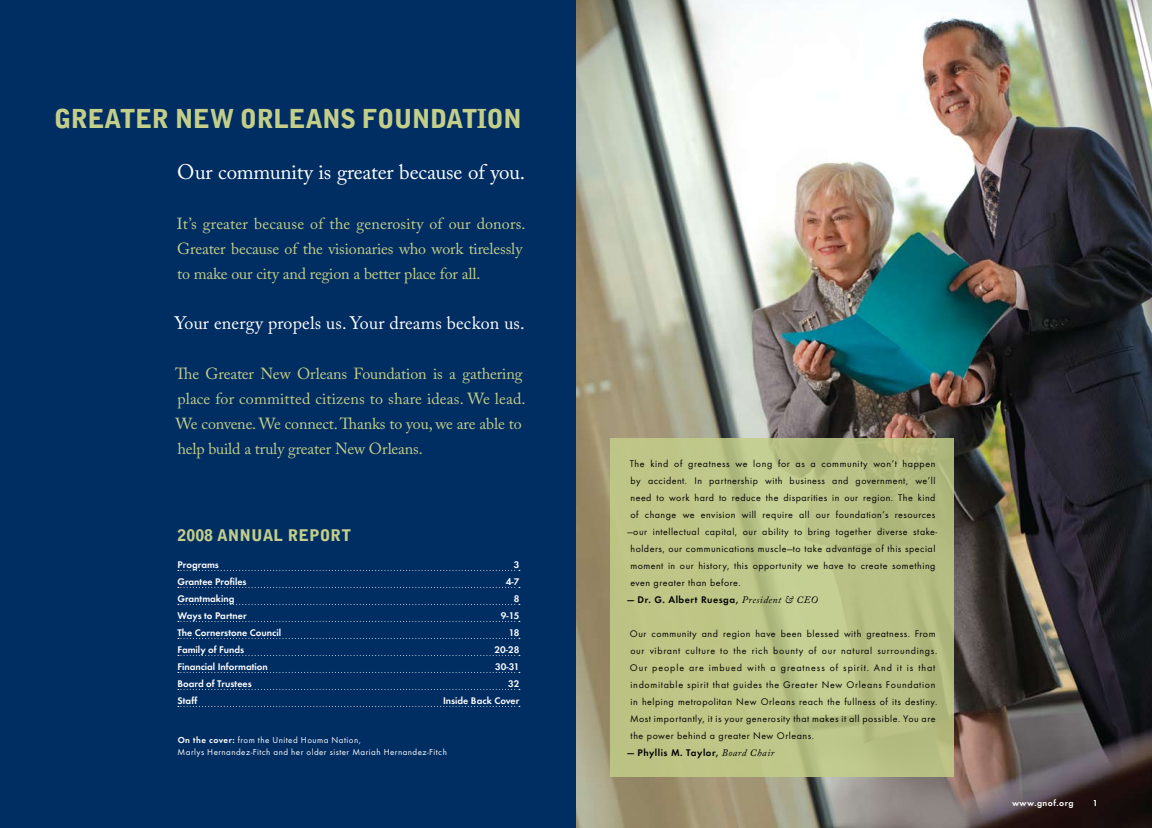
<style>
.page{position:relative;width:1152px;height:828px;background:#fff}
.page>*{position:absolute;margin:0;border:0;box-sizing:border-box;transform-origin:0 0}
.t1{font:900 26px "Bell Gothic";letter-spacing:-.025em;color:#c3ce89}
.t2{font:21px "Adobe Caslon Pro";letter-spacing:-.01em;color:#fff}
.t3{font:18px "Adobe Caslon Pro";letter-spacing:.01em;color:#fff}
.t4{font:16px/25px "Adobe Caslon Pro";letter-spacing:-.01em;color:#c3ce89}
.t5{font:900 16px "Bell Gothic";letter-spacing:.005em;color:#c3ce89}
.t6{font:10px/17px "Futura T";letter-spacing:.05em;color:#000}
.t7{font:600 10px "Futura T";color:#fff}
.t8{font:600 10px "Futura T";letter-spacing:.05em;color:#000}
.t9{font:9px/12px "Futura T";letter-spacing:.05em;color:#fff}
.t10{font:600 9px "Futura T";letter-spacing:.05em;color:#fff}
.s1{font-weight:600}
.s2{font-family:"Adobe Caslon Pro";font-weight:400;font-style:italic}
</style>
<div class="page">
<img style="left:576px;top:0;width:576px;height:828px">
<div style="left:0;top:0;width:576px;height:828px;background:#002d62"></div>
<svg style="left:611px;top:438px;width:343px;height:339px;background:#bac286"></svg>
<svg style="left:178px;top:570px;width:342px;height:1px"></svg>
<svg style="left:178px;top:587px;width:342px;height:1px"></svg>
<svg style="left:178px;top:604px;width:342px;height:1px"></svg>
<svg style="left:178px;top:621px;width:342px;height:1px"></svg>
<svg style="left:178px;top:638px;width:342px;height:1px"></svg>
<svg style="left:178px;top:655px;width:342px;height:1px"></svg>
<svg style="left:178px;top:672px;width:342px;height:1px"></svg>
<svg style="left:178px;top:689px;width:342px;height:1px"></svg>
<svg style="left:178px;top:706px;width:342px;height:1px"></svg>
<h1 class="t1" style="left:54px;top:103px;width:469px">GREATER NEW ORLEANS FOUNDATION</h1>
<h2 class="t2" style="left:177px;top:159px;width:349px">Our community is greater because of you.</h2>
<h3 class="t4" style="left:177px;top:211px;width:350px">It’s greater because of the generosity of our donors.<br>Greater because of the visionaries who work tirelessly to make our city and region a better place for all.</h3>
<h3 class="t3" style="left:175px;top:312px;width:352px">Your energy propels us. Your dreams beckon us.</h3>
<h3 class="t4" style="left:175px;top:361px;width:352px">The Greater New Orleans Foundation is a gathering place for committed citizens to share ideas. We lead.<br>We convene. We connect. Thanks to you, we are able to help build a truly greater New Orleans.</h3>
<h3 class="t5" style="left:177px;top:526px;width:175px">2008 ANNUAL REPORT</h3>
<p class="t7" style="left:177px;top:559px;width:43px">Programs</p>
<p class="t7" style="left:514px;top:559px;width:7px">3</p>
<p class="t7" style="left:177px;top:576px;width:71px">Grantee Profiles</p>
<p class="t7" style="left:506px;top:576px;width:15px">4-7</p>
<p class="t7" style="left:177px;top:593px;width:59px">Grantmaking</p>
<p class="t7" style="left:514px;top:593px;width:7px">8</p>
<p class="t7" style="left:177px;top:610px;width:71px">Ways to Partner</p>
<p class="t7" style="left:501px;top:610px;width:20px">9-15</p>
<p class="t7" style="left:177px;top:627px;width:105px">The Cornerstone Council</p>
<p class="t7" style="left:509px;top:627px;width:12px">18</p>
<p class="t7" style="left:177px;top:644px;width:68px">Family of Funds</p>
<p class="t7" style="left:494px;top:644px;width:26px">20-28</p>
<p class="t7" style="left:177px;top:661px;width:92px">Financial Information</p>
<p class="t7" style="left:495px;top:661px;width:26px">30-31</p>
<p class="t7" style="left:177px;top:678px;width:76px">Board of Trustees</p>
<p class="t7" style="left:508px;top:678px;width:13px">32</p>
<p class="t7" style="left:177px;top:695px;width:22px">Staff</p>
<p class="t7" style="left:443px;top:695px;width:78px">Inside Back Cover</p>
<p class="t9" style="left:178px;top:734px;width:271px"><span class="s1">On the cover:</span> from the United Houma Nation,<br>Marlys Hernandez-Fitch and her older sister Mariah Hernandez-Fitch</p>
<p class="t6" style="left:630px;top:455px;width:307px">The kind of greatness we long for as a community won’t happen</p>
<p class="t6" style="left:631px;top:472px;width:306px">by accident. In partnership with business and government, we’ll</p>
<p class="t6" style="left:631px;top:489px;width:306px">need to work hard to reduce the disparities in our region. The kind</p>
<p class="t6" style="left:630px;top:506px;width:307px">of change we envision will require all our foundation’s resources</p>
<p class="t6" style="left:627px;top:523px;width:311px">—our intellectual capital, our ability to bring together diverse stake-</p>
<p class="t6" style="left:631px;top:540px;width:306px">holders, our communications muscle—to take advantage of this special</p>
<p class="t6" style="left:631px;top:557px;width:306px">moment in our history, this opportunity we have to create something</p>
<p class="t6" style="left:630px;top:574px;width:112px">even greater than before.</p>
<p class="t8" style="left:627px;top:594px;width:192px">— Dr. G. Albert Ruesga, <span class="s2">President &amp; CEO</span></p>
<p class="t6" style="left:630px;top:625px;width:309px">Our community and region have been blessed with greatness. From our vibrant culture to the rich bounty of our natural surroundings.<br>Our people are imbued with a greatness of spirit. And it is that indomitable spirit that guides the Greater New Orleans Foundation in helping metropolitan New Orleans reach the fullness of its destiny.<br>Most importantly, it is your generosity that makes it all possible. You are the power behind a greater New Orleans.</p>
<p class="t8" style="left:627px;top:747px;width:148px">— Phyllis M. Taylor, <span class="s2">Board Chair</span></p>
<p class="t10" style="left:1012px;top:798px;width:63px">www.gnof.org</p>
<p class="t10" style="left:1093px;top:798px;width:7px">1</p>
</div>
